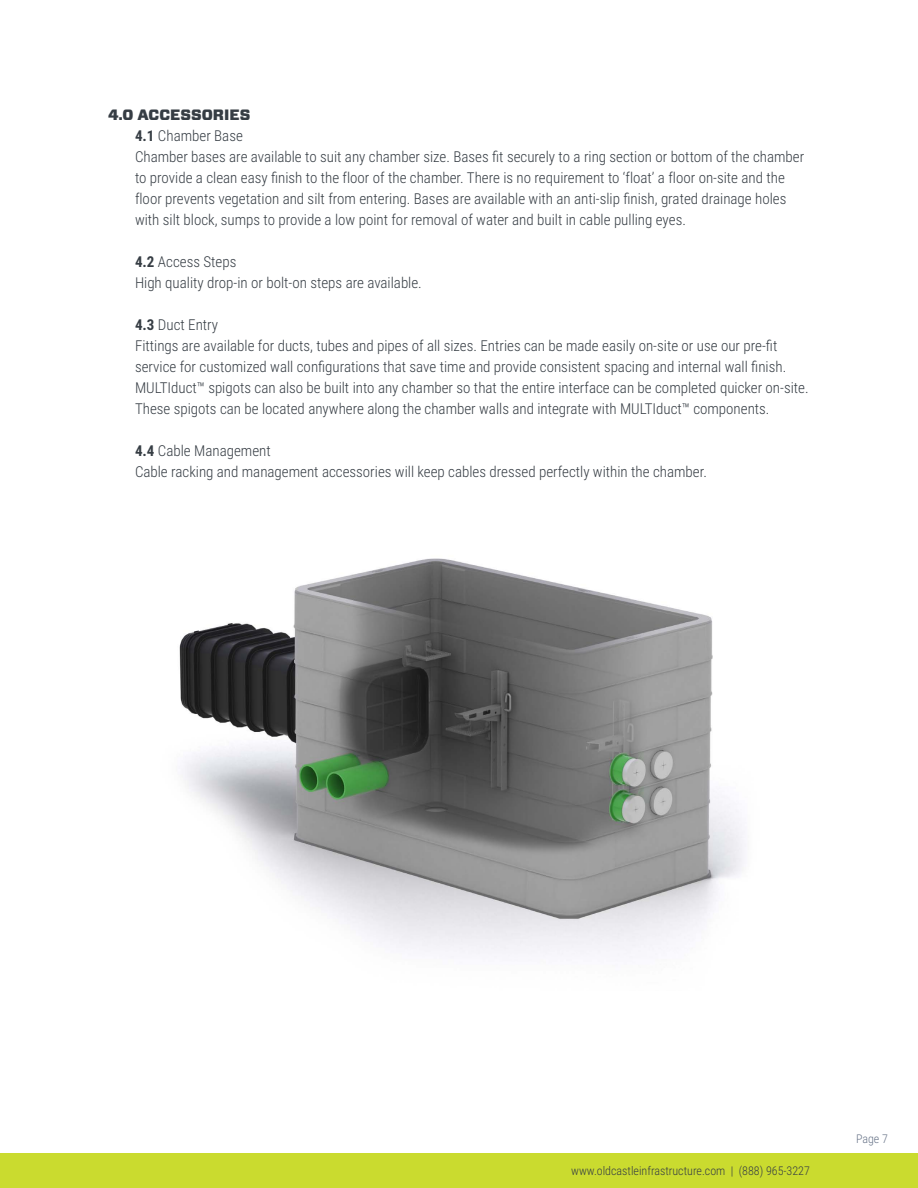
<style>
.page{position:relative;width:918px;height:1188px;background:#fff}
.page>*{position:absolute;margin:0;border:0;box-sizing:border-box;transform-origin:0 0}
.t1{font:300 15px/21px "Roboto Condensed";color:#363d44}
.t2{font:900 15px "Forza";color:#363d44}
.t3{font:300 12px "Roboto Condensed";color:#363d44}
.t4{font:300 12px "Roboto Condensed";color:#687488}
.s1{font-weight:700}
</style>
<div class="page">
<div style="left:0;top:1154px;width:918px;height:34px;background:#cadb2f"></div>
<img style="left:179px;top:558px;width:567px;height:399px">
<p class="t2" style="left:108px;top:105px;width:144px">4.0 ACCESSORIES</p>
<p class="t1" style="left:135px;top:125px;width:671px"><span class="s1">4.1</span> Chamber Base<br>Chamber bases are available to suit any chamber size. Bases fit securely to a ring section or bottom of the chamber to provide a clean easy finish to the floor of the chamber. There is no requirement to ‘float’ a floor on-site and the floor prevents vegetation and silt from entering. Bases are available with an anti-slip finish, grated drainage holes with silt block, sumps to provide a low point for removal of water and built in cable pulling eyes.</p>
<p class="t1" style="left:135px;top:251px;width:288px"><span class="s1">4.2</span> Access Steps<br>High quality drop-in or bolt-on steps are available.</p>
<p class="t1" style="left:135px;top:314px;width:675px"><span class="s1">4.3</span> Duct Entry<br>Fittings are available for ducts, tubes and pipes of all sizes. Entries can be made easily on-site or use our pre-fit service for customized wall configurations that save time and provide consistent spacing and internal wall finish.<br>MULTIduct™ spigots can also be built into any chamber so that the entire interface can be completed quicker on-site.<br>These spigots can be located anywhere along the chamber walls and integrate with MULTIduct™ components.</p>
<p class="t1" style="left:135px;top:440px;width:573px"><span class="s1">4.4</span> Cable Management<br>Cable racking and management accessories will keep cables dressed perfectly within the chamber.</p>
<p class="t3" style="left:571px;top:1163px;width:240px">www.oldcastleinfrastructure.com | (888) 965-3227</p>
<p class="t4" style="left:856px;top:1130px;width:33px">Page 7</p>
</div>
